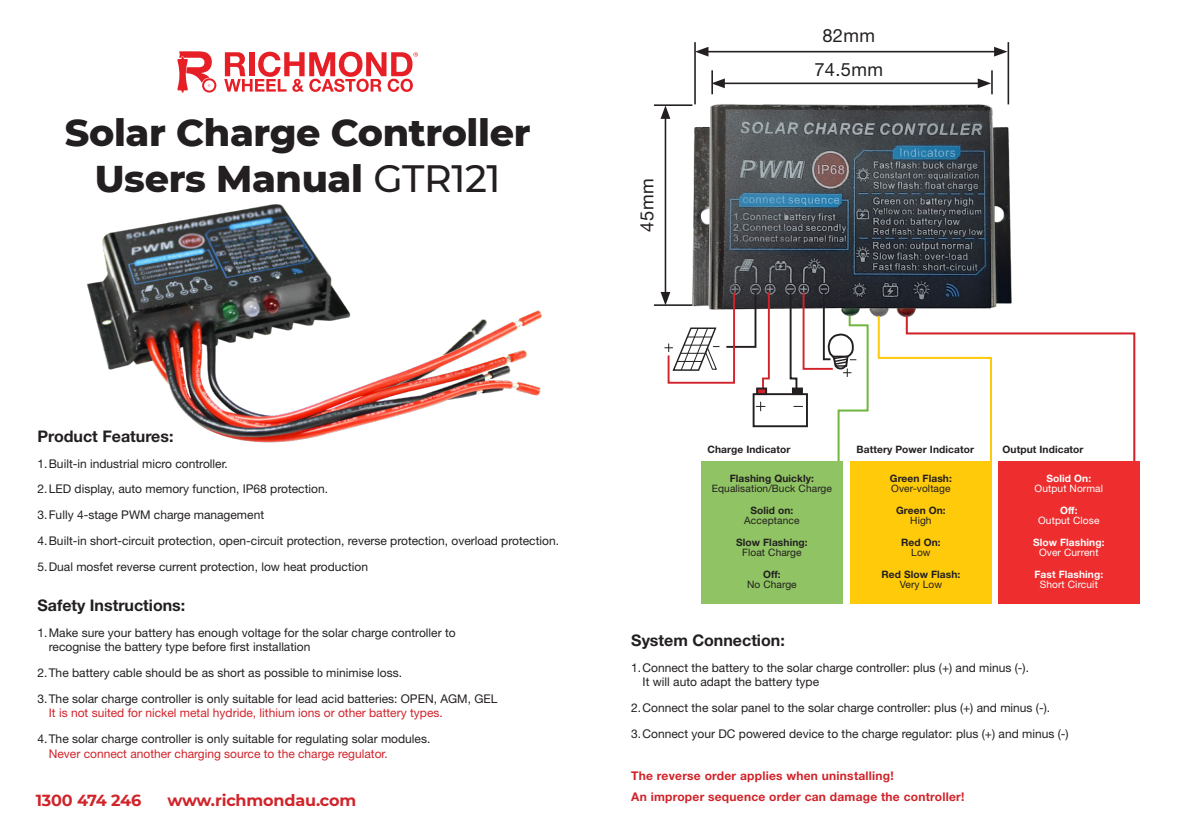
<style>
.page{position:relative;width:1191px;height:840px;background:#fff}
.page>*{position:absolute;margin:0;border:0;box-sizing:border-box;transform-origin:0 0}
.t1{font:800 38px/45.6px "Montserrat";letter-spacing:-.01em;color:#231f20;text-align:center}
.t2{font:18.4px "Helvetica Neue LT";letter-spacing:.02em;color:#231f20}
.t3{font:700 16px "Helvetica Neue LT";color:#231f20}
.t4{font:700 16px "Montserrat";letter-spacing:-.01em;color:#d1232a}
.t5{font:12px/14.4px "Helvetica Neue LT";color:#231f20}
.t6{font:700 12px "Helvetica Neue LT";letter-spacing:.02em;color:#d1232a}
.t7{font:700 10.2px/10.2px "Helvetica Neue LT";letter-spacing:.01em;color:#231f20;text-align:center}
.t8{font:10.2px/10.2px "Helvetica Neue LT";letter-spacing:.01em;color:#231f20;text-align:center}
.t9{font:700 10.2px/10.2px "Helvetica Neue LT";letter-spacing:.01em;color:#fff;text-align:center}
.t10{font:10.2px/10.2px "Helvetica Neue LT";letter-spacing:.01em;color:#fff;text-align:center}
.s1{font-weight:500}
.s2{color:#d1232a}
.s3{font-weight:700}
.s4{font-weight:400}
</style>
<div class="page">
<div style="left:850px;top:461px;width:141px;height:143px;background:#feca0a"></div>
<img style="left:87px;top:204px;width:455px;height:239px">
<svg style="left:177px;top:51px;width:39px;height:41px"></svg>
<svg style="left:224px;top:52px;width:194px;height:40px"></svg>
<img style="left:692px;top:101px;width:320px;height:216px">
<hr style="left:694px;top:42px;width:2px;height:62px;background:#231f20">
<hr style="left:654px;top:304px;width:38px;height:2px;background:#231f20">
<hr style="left:721px;top:82px;width:260px;height:2px;background:#231f20">
<svg style="left:713px;top:78px;width:12px;height:10px"></svg>
<hr style="left:705px;top:51px;width:292px;height:1px;background:#231f20">
<svg style="left:695px;top:47px;width:13px;height:10px"></svg>
<svg style="left:994px;top:47px;width:13px;height:10px"></svg>
<hr style="left:664px;top:116px;width:2px;height:179px;background:#231f20">
<svg style="left:660px;top:106px;width:10px;height:13px"></svg>
<hr style="left:1007px;top:42px;width:2px;height:62px;background:#231f20">
<hr style="left:654px;top:104px;width:38px;height:2px;background:#231f20">
<svg style="left:977px;top:70px;width:15px;height:24px"></svg>
<hr style="left:711px;top:70px;width:2px;height:24px;background:#231f20">
<svg style="left:756px;top:401px;width:9px;height:10px"></svg>
<div style="left:752px;top:393px;width:56px;height:34px;border:2px solid #231f20"></div>
<div style="left:757px;top:388px;width:9px;height:6px;background:#d1232a"></div>
<div style="left:756px;top:387px;width:11px;height:8px;border:2px solid #231f20"></div>
<svg style="left:660px;top:290px;width:110px;height:100px"></svg>
<svg style="left:788px;top:290px;width:81px;height:186px"></svg>
<svg style="left:876px;top:314px;width:260px;height:169px"></svg>
<div style="left:998px;top:461px;width:141px;height:143px;background:#ee2d2e"></div>
<div style="left:701px;top:461px;width:141px;height:143px;background:#8fc363"></div>
<p class="t1" style="left:65px;top:107px;width:467px">Solar Charge Controller<br>Users Manual <span class="s1">GTR121</span></p>
<p class="t2" style="left:636px;top:231px;width:54px;rotate:-90deg">45mm</p>
<p class="t2" style="left:822px;top:25px;width:54px">82mm</p>
<p class="t2" style="left:814px;top:58px;width:70px">74.5mm</p>
<p class="t3" style="left:37px;top:426px;width:138px">Product Features:</p>
<p class="t5" style="left:37px;top:455px;width:192px">1.Built-in industrial micro controller.</p>
<p class="t5" style="left:37px;top:481px;width:292px">2.LED display, auto memory function, IP68 protection.</p>
<p class="t5" style="left:37px;top:507px;width:228px">3.Fully 4-stage PWM charge management</p>
<p class="t5" style="left:37px;top:533px;width:523px">4.Built-in short-circuit protection, open-circuit protection, reverse protection, overload protection.</p>
<p class="t5" style="left:37px;top:558px;width:332px">5.Dual mosfet reverse current protection, low heat production</p>
<p class="t3" style="left:37px;top:595px;width:149px">Safety Instructions:</p>
<p class="t5" style="left:49px;top:625px;width:408px;text-indent:-11px">1.Make sure your battery has enough voltage for the solar charge controller to recognise the battery type before first installation</p>
<p class="t5" style="left:37px;top:665px;width:366px">2.The battery cable should be as short as possible to minimise loss.</p>
<p class="t5" style="left:49px;top:691px;width:450px;text-indent:-11px">3.The solar charge controller is only suitable for lead acid batteries: OPEN, AGM, GEL<br><span class="s2">It is not suited for nickel metal hydride, lithium ions or other battery types.</span></p>
<p class="t5" style="left:49px;top:731px;width:383px;text-indent:-11px">4.The solar charge controller is only suitable for regulating solar modules.<br><span class="s2">Never connect another charging source to the charge regulator.</span></p>
<p class="t4" style="left:36px;top:788px;width:107px">1300 474 246</p>
<p class="t4" style="left:167px;top:788px;width:190px">www.richmondau.com</p>
<p class="t7" style="left:707px;top:443px;width:85px">Charge Indicator</p>
<p class="t7" style="left:856px;top:443px;width:119px">Battery Power Indicator</p>
<p class="t7" style="left:1002px;top:443px;width:83px">Output Indicator</p>
<p class="t10" style="left:1034px;top:473px;width:70px"><span class="s3">Solid On:<br></span>Output Normal</p>
<p class="t10" style="left:1038px;top:505px;width:63px"><span class="s3">Off:<br></span>Output Close</p>
<p class="t9" style="left:1033px;top:536px;width:73px">Slow Flashing:<br><span class="s4">Over Current</span></p>
<p class="t9" style="left:1034px;top:568px;width:70px">Fast Flashing:<br><span class="s4">Short Circuit</span></p>
<p class="t8" style="left:712px;top:473px;width:122px"><span class="s3">Flashing Quickly:<br></span>Equalisation/Buck Charge</p>
<p class="t8" style="left:744px;top:505px;width:57px"><span class="s3">Solid on:<br></span>Acceptance</p>
<p class="t7" style="left:736px;top:536px;width:73px">Slow Flashing:<br><span class="s4">Float Charge</span></p>
<p class="t8" style="left:747px;top:568px;width:51px"><span class="s3">Off:<br></span>No Charge</p>
<p class="t8" style="left:890px;top:473px;width:63px;text-align:left"><span class="s3">Green Flash:<br></span>Over-voltage</p>
<p class="t7" style="left:896px;top:505px;width:51px">Green On:<br><span class="s4">High</span></p>
<p class="t7" style="left:901px;top:536px;width:41px">Red On:<br><span class="s4">Low</span></p>
<p class="t7" style="left:881px;top:568px;width:81px">Red Slow Flash:<br><span class="s4">Very Low</span></p>
<p class="t3" style="left:631px;top:630px;width:155px">System Connection:</p>
<p class="t5" style="left:642px;top:660px;width:388px;text-indent:-11px">1.Connect the battery to the solar charge controller: plus (+) and minus (-).<br>It will auto adapt the battery type</p>
<p class="t5" style="left:631px;top:700px;width:420px">2.Connect the solar panel to the solar charge controller: plus (+) and minus (-).</p>
<p class="t5" style="left:631px;top:725px;width:439px">3.Connect your DC powered device to the charge regulator: plus (+) and minus (-)</p>
<p class="t6" style="left:631px;top:768px;width:264px">The reverse order applies when uninstalling!</p>
<p class="t6" style="left:631px;top:788px;width:335px">An improper sequence order can damage the controller!</p>
</div>
